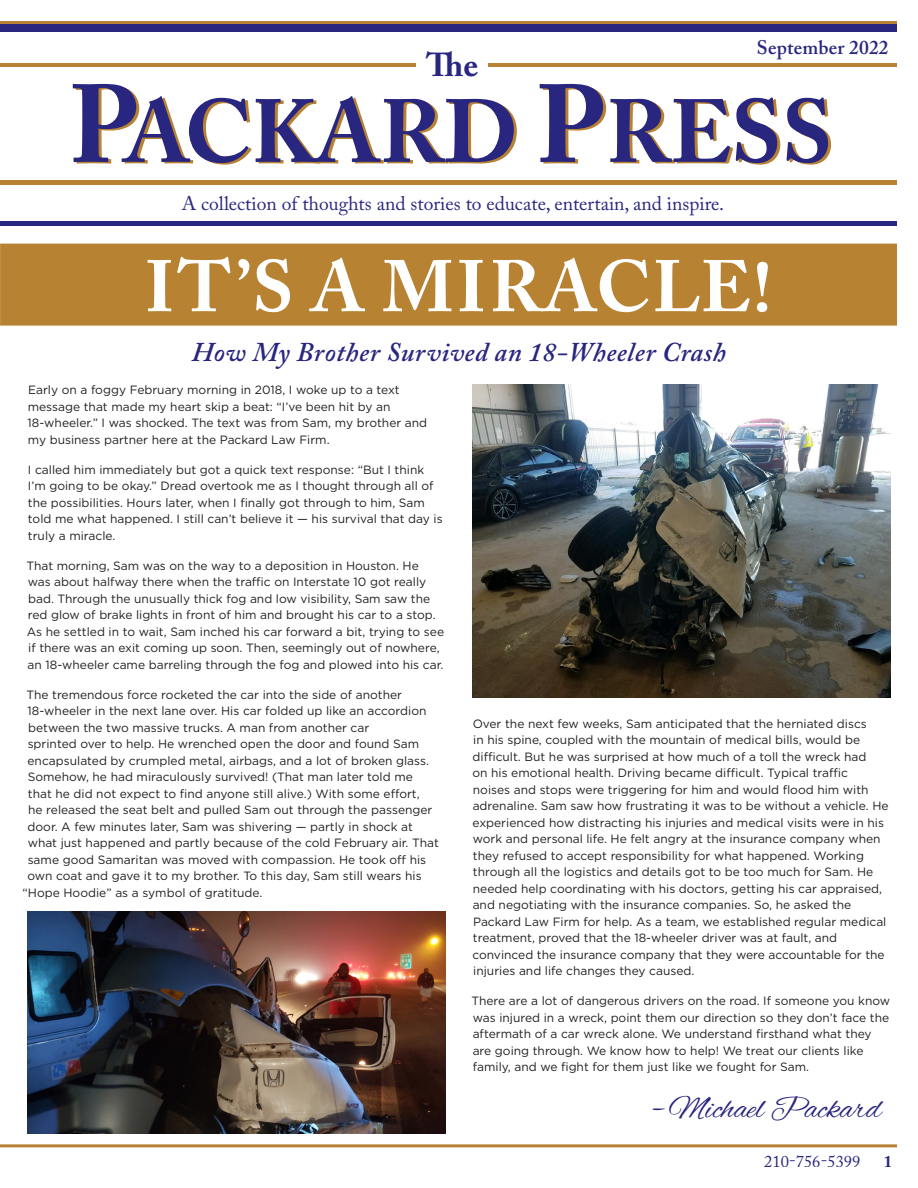
<style>
.page{position:relative;width:918px;height:1188px;background:#fff}
.page>*{position:absolute;margin:0;border:0;box-sizing:border-box;transform-origin:0 0}
.t1{font:700 88.5px "Adobe Caslon Pro";letter-spacing:-.01em;color:#28267f}
.t2{font:700 72.15px "Adobe Caslon Pro";letter-spacing:.035em;color:#fff}
.t3{font:700 33px "Adobe Caslon Pro";color:#28267f}
.t4{font:32.55px "Alex Brush";color:#28267f}
.t5{font:italic 600 27px "Adobe Caslon Pro";letter-spacing:.02em;color:#28267f}
.t6{font:19.5px "Adobe Caslon Pro";color:#28267f}
.t7{font:600 19.5px "Adobe Caslon Pro";letter-spacing:.01em;color:#28267f}
.t8{font:16.5px "Adobe Caslon Pro";color:#28267f}
.t9{font:700 16.5px "Adobe Caslon Pro";color:#28267f}
.body{font:12px/16.5px "Gotham";color:#231f20}
.s1{font-size:109.5px}
</style>
<div class="page">
<div style="left:0;top:221px;width:905px;height:5px;background:#28267f"></div>
<div style="left:0;top:24px;width:905px;height:8px;background:#28267f"></div>
<hr style="left:0;top:63px;width:905px;height:4px;background:#b78232">
<hr style="left:0;top:181px;width:904px;height:4px;background:#b78232">
<hr style="left:0;top:21px;width:897px;height:3px;background:#b78232">
<div style="left:417px;top:52px;width:71px;height:35px;background:#fff"></div>
<img style="left:27px;top:911px;width:419px;height:223px">
<img style="left:473px;top:384px;width:418px;height:314px">
<div style="left:0;top:244px;width:897px;height:82px;background:#b78232"></div>
<hr style="left:0;top:1144px;width:915px;height:3px;background:#b78232">
<div style="left:898px;top:0;width:20px;height:1188px;background:#fff"></div>
<p class="t7" style="left:757px;top:35px;width:133px">September 2022</p>
<p class="t1" style="left:69px;top:79px;width:765px"><span class="s1">P</span>ACKARD <span class="s1">P</span>RESS</p>
<p class="t3" style="left:426px;top:45px;width:54px">The</p>
<p class="t6" style="left:182px;top:192px;width:544px">A collection of thoughts and stories to educate, entertain, and inspire.</p>
<p class="t2" style="left:145px;top:244px;width:629px">IT’S A MIRACLE!</p>
<p class="t5" style="left:192px;top:336px;width:535px">How My Brother Survived an 18-Wheeler Crash</p>
<p class="body" style="left:28px;top:381px;width:401px">Early on a foggy February morning in 2018, I woke up to a text message that made my heart skip a beat: “I’ve been hit by an 18-wheeler.” I was shocked. The text was from Sam, my brother and my business partner here at the Packard Law Firm.</p>
<p class="body" style="left:28px;top:461px;width:416px">I called him immediately but got a quick text response: “But I think I’m going to be okay.” Dread overtook me as I thought through all of the possibilities. Hours later, when I finally got through to him, Sam told me what happened. I still can’t believe it — his survival that day is truly a miracle.</p>
<p class="body" style="left:26px;top:557px;width:419px">That morning, Sam was on the way to a deposition in Houston. He was about halfway there when the traffic on Interstate 10 got really bad. Through the unusually thick fog and low visibility, Sam saw the red glow of brake lights in front of him and brought his car to a stop.<br>As he settled in to wait, Sam inched his car forward a bit, trying to see if there was an exit coming up soon. Then, seemingly out of nowhere, an 18-wheeler came barreling through the fog and plowed into his car.</p>
<p class="body" style="left:26px;top:686px;width:377px">The tremendous force rocketed the car into the side of another</p>
<p class="body" style="left:28px;top:702px;width:400px">18-wheeler in the next lane over. His car folded up like an accordion</p>
<p class="body" style="left:28px;top:719px;width:343px">between the two massive trucks. A man from another car</p>
<p class="body" style="left:28px;top:735px;width:393px">sprinted over to help. He wrenched open the door and found Sam</p>
<p class="body" style="left:28px;top:752px;width:403px">encapsulated by crumpled metal, airbags, and a lot of broken glass.</p>
<p class="body" style="left:28px;top:768px;width:387px">Somehow, he had miraculously survived! (That man later told me</p>
<p class="body" style="left:28px;top:785px;width:393px">that he did not expect to find anyone still alive.) With some effort,</p>
<p class="body" style="left:28px;top:801px;width:406px">he released the seat belt and pulled Sam out through the passenger</p>
<p class="body" style="left:28px;top:818px;width:387px">door. A few minutes later, Sam was shivering — partly in shock at</p>
<p class="body" style="left:28px;top:834px;width:413px">what just happened and partly because of the cold February air. That</p>
<p class="body" style="left:28px;top:851px;width:400px">same good Samaritan was moved with compassion. He took off his</p>
<p class="body" style="left:27px;top:867px;width:396px">own coat and gave it to my brother. To this day, Sam still wears his</p>
<p class="body" style="left:23px;top:884px;width:241px">“Hope Hoodie” as a symbol of gratitude.</p>
<p class="body" style="left:472px;top:715px;width:418px">Over the next few weeks, Sam anticipated that the herniated discs<br>in his spine, coupled with the mountain of medical bills, would be difficult. But he was surprised at how much of a toll the wreck had<br>on his emotional health. Driving became difficult. Typical traffic<br>noises and stops were triggering for him and would flood him with adrenaline. Sam saw how frustrating it was to be without a vehicle. He experienced how distracting his injuries and medical visits were in his work and personal life. He felt angry at the insurance company when they refused to accept responsibility for what happened. Working through all the logistics and details got to be too much for Sam. He needed help coordinating with his doctors, getting his car appraised, and negotiating with the insurance companies. So, he asked the Packard Law Firm for help. As a team, we established regular medical treatment, proved that the 18-wheeler driver was at fault, and convinced the insurance company that they were accountable for the injuries and life changes they caused.</p>
<p class="body" style="left:472px;top:993px;width:420px">There are a lot of dangerous drivers on the road. If someone you know was injured in a wreck, point them our direction so they don’t face the aftermath of a car wreck alone. We understand firsthand what they are going through. We know how to help! We treat our clients like family, and we fight for them just like we fought for Sam.</p>
<p class="t4" style="left:652px;top:1090px;width:231px">–Michael Packard</p>
<p class="t8" style="left:764px;top:1152px;width:98px">210-756-5399</p>
<p class="t9" style="left:884px;top:1152px;width:10px">1</p>
</div>
